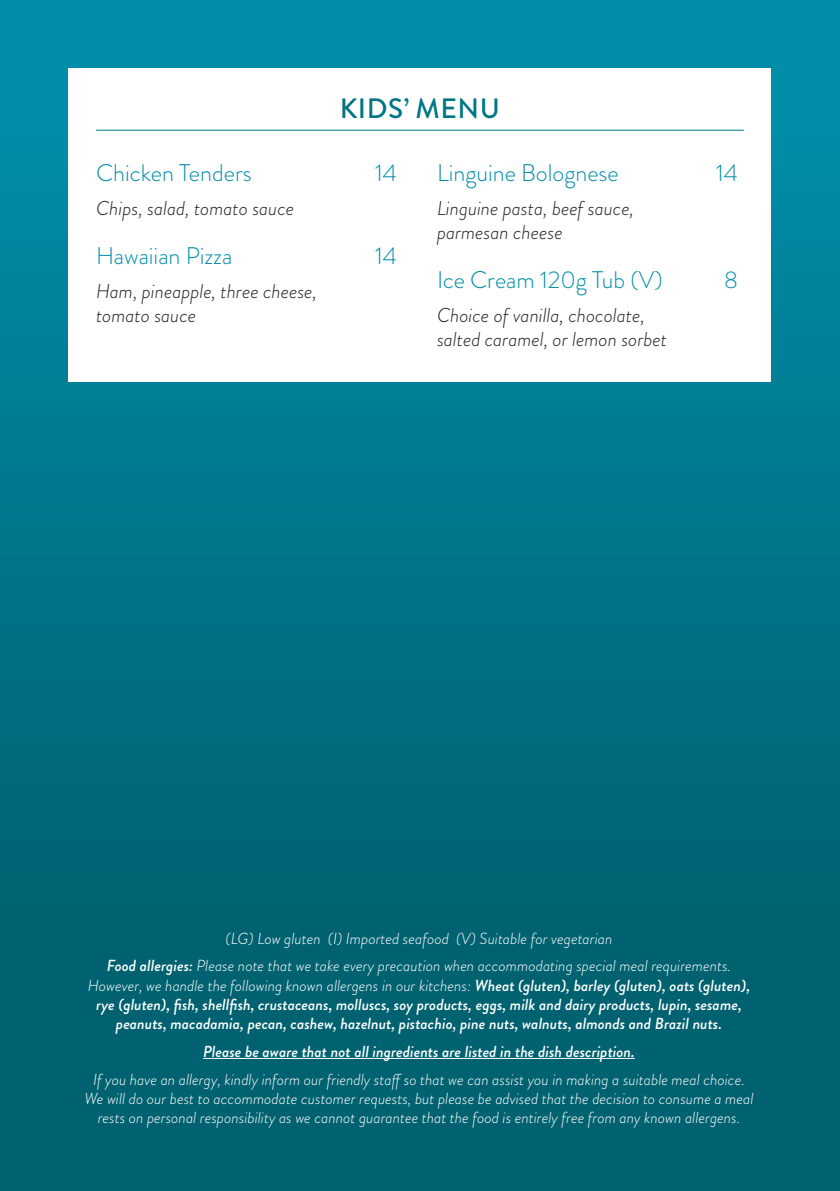
<style>
.page{position:relative;width:840px;height:1191px;background:#fff}
.page>*{position:absolute;margin:0;border:0;box-sizing:border-box;transform-origin:0 0}
.all_day_h1{font:500 28px "Brandon Grotesque";letter-spacing:.02em;color:#007683}
.dish{font:300 24px "Brandon Grotesque";color:#008da9}
.italic_description{font:italic 300 20px/24px "Brandon Grotesque";color:#231f20}
.dish-2{font:italic 300 20px/24px "Brandon Grotesque";color:#231f20}
.small_print{font:italic 500 16px/19.2px "Brandon Grotesque";color:#fff;text-align:center}
.small_print-2{font:italic 300 16px/19.2px "Brandon Grotesque";color:#fff;text-align:center}
.s1{font-weight:300}
</style>
<div class="page">
<div style="left:0;top:0;width:839px;height:1191px;background:linear-gradient(to bottom,#0391ad,#005965)"></div>
<div style="left:68px;top:68px;width:702px;height:314px;background:#fff"></div>
<hr style="left:96px;top:130px;width:647px;height:1px;background:#007683">
<hr style="left:203px;top:1058px;width:431px;height:1px;background:#fff">
<p class="all_day_h1" style="left:339px;top:89px;width:162px">KIDS’ MENU</p>
<p class="dish" style="left:96px;top:156px;width:157px">Chicken Tenders</p>
<p class="dish" style="left:375px;top:156px;width:23px">14</p>
<p class="italic_description" style="left:96px;top:197px;width:199px">Chips, salad, tomato sauce</p>
<p class="dish" style="left:96px;top:239px;width:138px">Hawaiian Pizza</p>
<p class="dish" style="left:375px;top:239px;width:23px">14</p>
<p class="italic_description" style="left:96px;top:279px;width:222px">Ham, pineapple, three cheese, tomato sauce</p>
<p class="dish" style="left:437px;top:156px;width:183px">Linguine Bolognese</p>
<p class="dish" style="left:715px;top:156px;width:23px">14</p>
<p class="italic_description" style="left:437px;top:197px;width:198px">Linguine pasta, beef sauce, parmesan cheese</p>
<p class="dish" style="left:437px;top:263px;width:227px">Ice Cream 120g Tub (V)</p>
<p class="dish" style="left:723px;top:263px;width:15px">8</p>
<p class="dish-2" style="left:437px;top:303px;width:231px">Choice of vanilla, chocolate, salted caramel, or lemon sorbet</p>
<p class="small_print-2" style="left:225px;top:928px;width:388px">(LG) Low gluten (I) Imported seafood (V) Suitable for vegetarian</p>
<p class="small_print" style="left:88px;top:956px;width:663px">Food allergies: <span class="s1">Please note that we take every precaution when accommodating special meal requirements.<br>However, we handle the following known allergens in our kitchens:</span> Wheat (gluten), barley (gluten), oats (gluten), rye (gluten), fish, shellfish, crustaceans, molluscs, soy products, eggs, milk and dairy products, lupin, sesame, peanuts, macadamia, pecan, cashew, hazelnut, pistachio, pine nuts, walnuts, almonds and Brazil nuts.</p>
<p class="small_print" style="left:203px;top:1042px;width:433px">Please be aware that not all ingredients are listed in the dish description.</p>
<p class="small_print-2" style="left:84px;top:1069px;width:670px">If you have an allergy, kindly inform our friendly staff so that we can assist you in making a suitable meal choice.<br>We will do our best to accommodate customer requests, but please be advised that the decision to consume a meal rests on personal responsibility as we cannot guarantee that the food is entirely free from any known allergens.</p>
</div>
